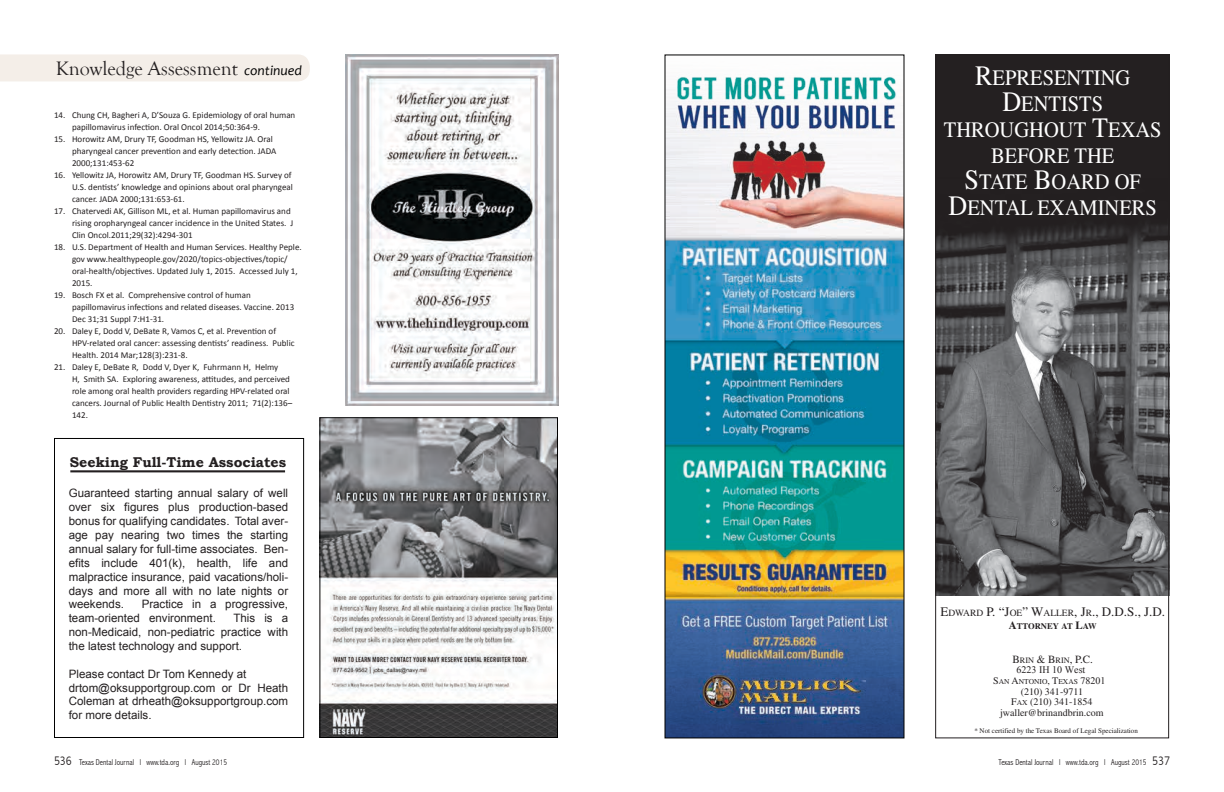
<style>
.page{position:relative;width:1224px;height:792px;background:#fff}
.page>*{position:absolute;margin:0;border:0;box-sizing:border-box;transform-origin:0 0}
.t1{font:22px/26.1px "Times";color:#fff;text-align:center;scale:.93 1}
.t2{font:20px "Goudy Old Style T";color:#231f20}
.t3{font:700 14.2px "Bookman Old Style";color:#231f20}
.t4{font:13px "Times";color:#231f20}
.t5{font:11.6px/13.9px "Arial";color:#231f20;text-align:justify}
.t6{font:11px "Times";color:#231f20}
.t7{font:10px/10.5px "Times";color:#231f20;text-align:center}
.t8{font:10px "Times New Roman";color:#231f20}
.t9{font:9px/12px "Calibri";color:#231f20}
.t10{font:300 condensed 8.5px "Abadi";color:#231f20;scale:.95 1}
.t11{font:700 8.5px "Times";color:#231f20}
.t12{font:7.5px "Times";color:#231f20}
.t13{font:7px "Times";color:#231f20}
.s1{font-family:"Candara";font-style:italic;font-size:14px;color:#000}
.s2{font-size:28.1px}
.s3{font-size:9.5px}
.s4{font-size:11px}
.s5{font-size:8.3px}
.s6{font-size:10px}
.s7{font-family:"Times New Roman";font-size:10px}
.s8{font-size:7.5px}
.s9{font-size:13px}
</style>
<div class="page">
<img style="left:346px;top:55px;width:213px;height:350px">
<div style="left:54px;top:438px;width:250px;height:300px;border:1px solid #000"></div>
<hr style="left:70px;top:470px;width:215px;height:2px;background:#231f20">
<div style="left:0;top:54px;width:310px;height:27px;background:#f4eee8"></div>
<img style="left:321px;top:419px;width:235px;height:317px">
<div style="left:319px;top:417px;width:239px;height:321px;border:1px solid #000"></div>
<img style="left:666px;top:76px;width:236px;height:660px">
<img style="left:937px;top:56px;width:230px;height:540px">
<div style="left:935px;top:54px;width:234px;height:684px;border:1px solid #231f20"></div>
<h2 class="t2" style="left:56px;top:57px;width:248px">Knowledge Assessment <span class="s1">continued</span></h2>
<h1 class="t1" style="left:944px;top:64px;width:236px"><span class="s2">R</span>EPRESENTING<br><span class="s2">D</span>ENTISTS<br>THROUGHOUT <span class="s2">T</span>EXAS<br>BEFORE THE<br><span class="s2">S</span>TATE <span class="s2">B</span>OARD OF<br><span class="s2">D</span>ENTAL EXAMINERS</h1>
<p class="t9" style="left:72px;top:109px;width:225px;text-indent:-18px">14. Chung CH, Bagheri A, D’Souza G. Epidemiology of oral human papillomavirus infection. Oral Oncol 2014;50:364-9.</p>
<p class="t9" style="left:72px;top:133px;width:206px;text-indent:-18px">15. Horowitz AM, Drury TF, Goodman HS, Yellowitz JA. Oral pharyngeal cancer prevention and early detection. JADA<br>2000;131:453-62</p>
<p class="t9" style="left:72px;top:169px;width:222px;text-indent:-18px">16. Yellowitz JA, Horowitz AM, Drury TF, Goodman HS. Survey of<br>U.S. dentists’ knowledge and opinions about oral pharyngeal cancer. JADA 2000;131:653-61.</p>
<p class="t9" style="left:72px;top:205px;width:223px;text-indent:-18px">17. Chatervedi AK, Gillison ML, et al. Human papillomavirus and rising oropharyngeal cancer incidence in the United States. J<br>Clin Oncol.2011;29(32):4294-301</p>
<p class="t9" style="left:72px;top:241px;width:231px;text-indent:-18px">18. U.S. Department of Health and Human Services. Healthy Peple. gov www.healthypeople.gov/2020/topics-objectives/topic/ oral-health/objectives. Updated July 1, 2015. Accessed July 1, 2015.</p>
<p class="t9" style="left:72px;top:289px;width:224px;text-indent:-18px">19. Bosch FX et al. Comprehensive control of human papillomavirus infections and related diseases. Vaccine. 2013<br>Dec 31;31 Suppl 7:H1-31.</p>
<p class="t9" style="left:72px;top:325px;width:224px;text-indent:-18px">20. Daley E, Dodd V, DeBate R, Vamos C, et al. Prevention of<br>HPV-related oral cancer: assessing dentists’ readiness. Public<br>Health. 2014 Mar;128(3):231-8.</p>
<p class="t9" style="left:72px;top:361px;width:222px;text-indent:-18px">21. Daley E, DeBate R, Dodd V, Dyer K, Fuhrmann H, Helmy<br>H, Smith SA. Exploring awareness, attitudes, and perceived role among oral health providers regarding HPV-related oral cancers. Journal of Public Health Dentistry 2011; 71(2):136– 142.</p>
<h3 class="t3" style="left:70px;top:452px;width:218px">Seeking Full-Time Associates</h3>
<p class="t5" style="left:69px;top:487px;width:221px">Guaranteed starting annual salary of well over six figures plus production-based bonus for qualifying candidates. Total aver&shy;age pay nearing two times the starting annual salary for full-time associates. Ben&shy;efits include 401(k), health, life and malpractice insurance, paid vacations/holi&shy;days and more all with no late nights or weekends.</p>
<p class="t5" style="left:69px;top:597px;width:221px;text-indent:73px">Practice in a progressive, team-oriented environment.</p>
<h3 class="t4" style="left:940px;top:604px;width:226px">E<span class="s3">DWARD</span> P. “J<span class="s3">OE</span>” W<span class="s3">ALLER</span>, J<span class="s3">R</span>., D.D.S., J.D.</h3>
<p class="t11" style="left:1009px;top:621px;width:89px"><span class="s4">A</span>TTORNEY AT <span class="s4">L</span>AW</p>
<p class="t6" style="left:1013px;top:652px;width:82px">B<span class="s5">RIN</span> &amp; B<span class="s5">RIN</span>, P.C.</p>
<p class="t8" style="left:1017px;top:663px;width:70px">6223 IH 10 West</p>
<p class="t12" style="left:993px;top:677px;width:114px"><span class="s6">S</span>AN <span class="s6">A</span>NTONIO<span class="s6">, T</span>EXAS <span class="s6">78</span><span class="s7">201</span></p>
<p class="t7" style="left:1000px;top:686px;width:105px">(210) 341-9711<br>F<span class="s8">AX</span> (210) 341-1854 jwaller@brinandbrin.com</p>
<p class="t13" style="left:974px;top:726px;width:165px">* Not certified by the Texas Board of Legal Specialization</p>
<p class="t5" style="left:69px;top:611px;width:221px;text-indent:165px">This is a non-Medicaid, non-pediatric practice with the latest technology and support.</p>
<p class="t5" style="left:69px;top:667px;width:221px;text-align:left">Please contact Dr Tom Kennedy at drtom@oksupportgroup.com or Dr Heath<br>Coleman at drheath@oksupportgroup.com for more details.</p>
<p class="t10" style="left:54px;top:757px;width:184px"><span class="s9">536</span> Texas Dental Journal l www.tda.org l August 2015</p>
<p class="t10" style="left:999px;top:757px;width:182px">Texas Dental Journal l www.tda.org l August 2015 <span class="s9">537</span></p>
</div>
